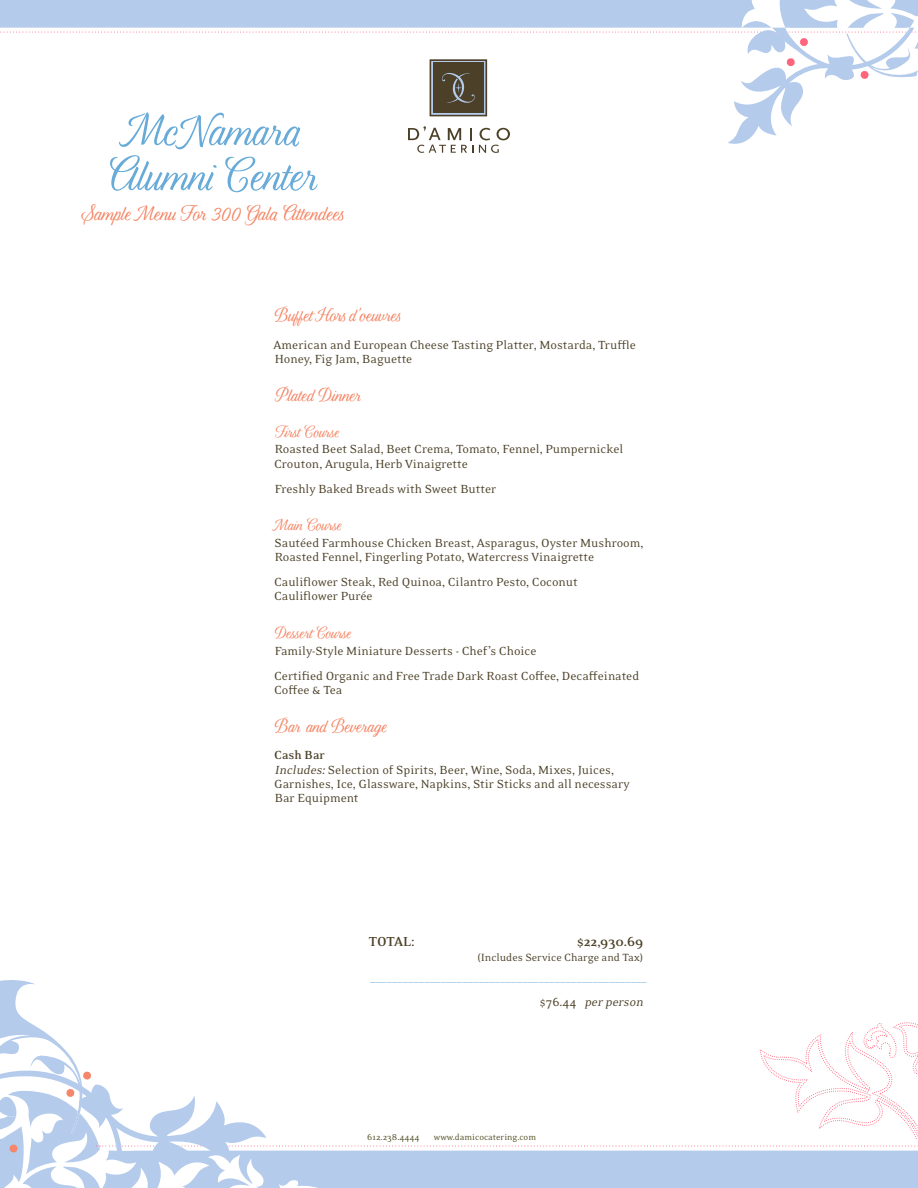
<style>
.page{position:relative;width:918px;height:1188px;background:#fff}
.page>*{position:absolute;margin:0;border:0;box-sizing:border-box;transform-origin:0 0}
.Titles{font:55.5px/45px "Lavender Script Pro";color:#68abd8;text-align:center}
.Titles-2{font:25.5px "Lavender Script Pro";color:#f48463}
.Header_Courses{font:22.5px "Lavender Script Pro";color:#f48463}
.Plated_Dinner{font:22.5px "Lavender Script Pro";color:#f48463}
.Numbered_Courses{font:19.5px "Lavender Script Pro";color:#f48463}
.t1{font:15px "Eidetic Neo OT";color:#68abd8}
.t2{font:700 15px "Eidetic Neo OT";color:#4d422a}
.Menu_Items_-_normal{font:13.5px/14.2px "Eidetic Neo OT";color:#4d422a}
.Sig_Cocktail_Body_Copy{font:italic 13.5px "Eidetic Neo OT";color:#4d422a}
.t3{font:12px "Eidetic Neo OT";color:#4d422a}
.t4{font:9.75px "Eidetic Neo OT";color:#525026}
.s1{font-weight:700}
.s2{font-style:italic}
.s3{font-style:normal}
</style>
<div class="page">
<svg style="left:0;top:0;width:918px;height:153px"></svg>
<svg style="left:0;top:980px;width:918px;height:208px"></svg>
<p class="Titles" style="left:110px;top:107px;width:209px">McNamara<br>Alumni Center</p>
<p class="Titles-2" style="left:84px;top:200px;width:262px">Sample Menu For 300 Gala Attendees</p>
<p class="Header_Courses" style="left:276px;top:304px;width:127px">Buffet Horsd’oeuvres</p>
<p class="Menu_Items_-_normal" style="left:274px;top:338px;width:364px">American and European Cheese Tasting Platter, Mostarda, Truffle<br>Honey, Fig Jam, Baguette</p>
<p class="Plated_Dinner" style="left:277px;top:384px;width:86px">Plated Dinner</p>
<p class="Numbered_Courses" style="left:277px;top:422px;width:64px">First Course</p>
<p class="Menu_Items_-_normal" style="left:274px;top:442px;width:350px">Roasted Beet Salad, Beet Crema, Tomato, Fennel, Pumpernickel<br>Crouton, Arugula, Herb Vinaigrette</p>
<p class="Menu_Items_-_normal" style="left:275px;top:482px;width:223px">Freshly Baked Breads with Sweet Butter</p>
<p class="Numbered_Courses" style="left:275px;top:516px;width:68px">Main Course</p>
<p class="Menu_Items_-_normal" style="left:275px;top:536px;width:370px">Sautéed Farmhouse Chicken Breast, Asparagus, Oyster Mushroom,<br>Roasted Fennel, Fingerling Potato, Watercress Vinaigrette</p>
<p class="Menu_Items_-_normal" style="left:274px;top:575px;width:305px">Cauliflower Steak, Red Quinoa, Cilantro Pesto, Coconut<br>Cauliflower Purée</p>
<p class="Numbered_Courses" style="left:276px;top:623px;width:77px">Dessert Course</p>
<p class="Menu_Items_-_normal" style="left:275px;top:644px;width:263px">Family-Style Miniature Desserts - Chef’s Choice</p>
<p class="Menu_Items_-_normal" style="left:274px;top:669px;width:367px">Certified Organic and Free Trade Dark Roast Coffee, Decaffeinated<br>Coffee &amp; Tea</p>
<p class="Header_Courses" style="left:276px;top:715px;width:113px">Bar and Beverage</p>
<p class="Menu_Items_-_normal" style="left:274px;top:749px;width:357px"><span class="s1">Cash Bar<br></span><span class="s2">Includes:</span>Selection of Spirits, Beer, Wine, Soda, Mixes, Juices, Garnishes, Ice, Glassware, Napkins, Stir Sticks and all necessary Bar Equipment</p>
<p class="t2" style="left:369px;top:934px;width:47px">TOTAL:</p>
<p class="t2" style="left:577px;top:934px;width:68px">$22,930.69</p>
<p class="t3" style="left:478px;top:951px;width:167px">(Includes Service Charge and Tax)</p>
<p class="t1" style="left:370px;top:970px;width:278px">___________________________________________________</p>
<p class="Sig_Cocktail_Body_Copy" style="left:540px;top:995px;width:107px"><span class="s3">$ 7 6 . 44</span> per person</p>
<p class="t4" style="left:367px;top:1132px;width:54px">612.238.4444</p>
<p class="t4" style="left:434px;top:1132px;width:104px">www.damicocatering.com</p>
</div>
